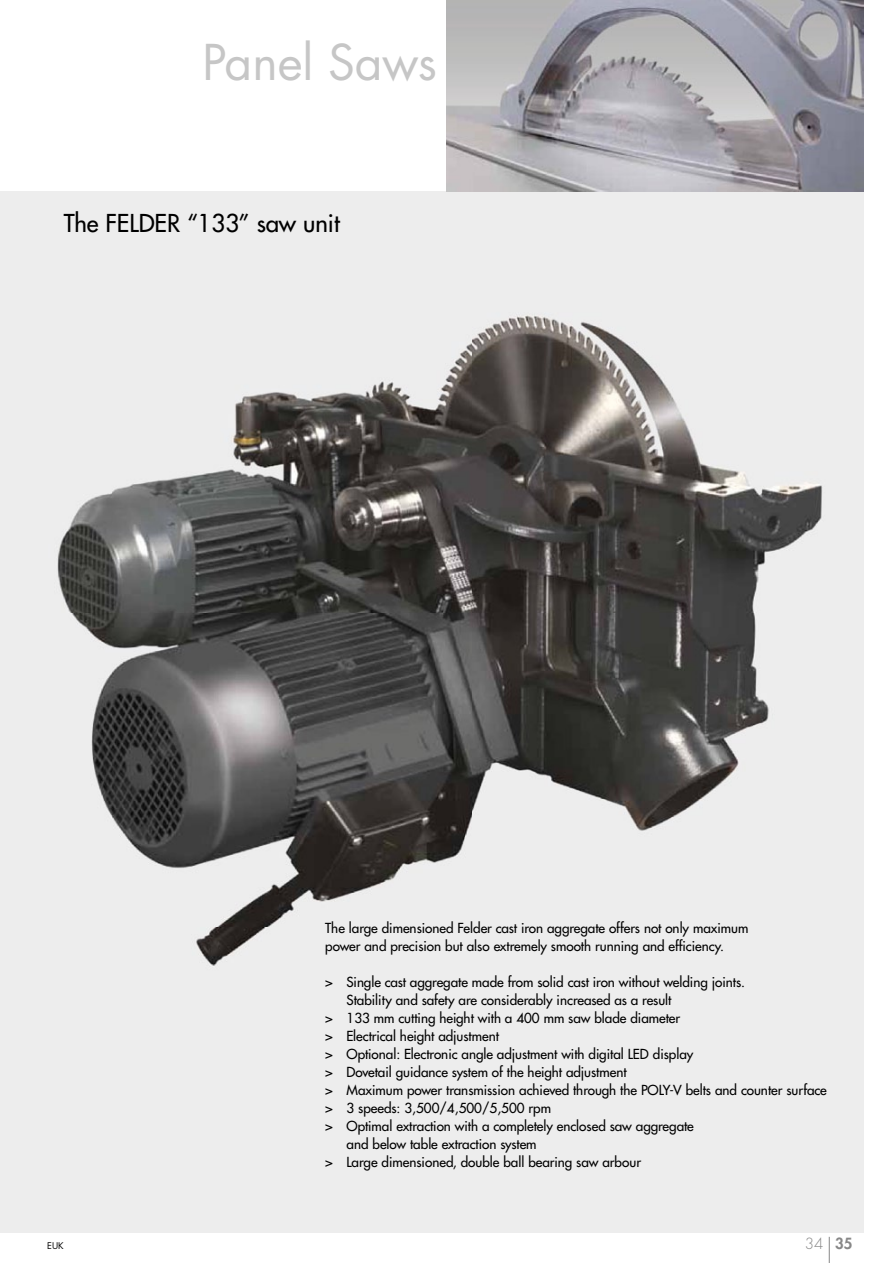
<style>
.page{position:relative;width:893px;height:1263px;background:#fff}
.page>*{position:absolute;margin:0;border:0;box-sizing:border-box;transform-origin:0 0}
.t1{font:48px "Futura OT";letter-spacing:-.005em;color:#c6c6c6}
.t2{font:500 24px "Futura OT";color:#000}
.t3{font:300 15px "Futura OT";color:#878787}
.t4{font:500 13.5px/18px "Futura OT";color:#000}
.t5{font:9px "Futura OT";color:#000}
.s1{font-weight:600}
</style>
<div class="page">
<div style="left:0;top:191px;width:863px;height:1042px;background:#ededed"></div>
<img style="left:57px;top:315px;width:765px;height:651px">
<img style="left:446px;top:0;width:417px;height:191px">
<svg style="left:829px;top:1237px;width:1px;height:26px"></svg>
<h1 class="t1" style="left:203px;top:30px;width:236px">Panel Saws</h1>
<h2 class="t2" style="left:64px;top:206px;width:278px">The FELDER “133” saw unit</h2>
<p class="t5" style="left:47px;top:1239px;width:18px">EUK</p>
<p class="t4" style="left:325px;top:918px;width:425px">The large dimensioned Felder cast iron aggregate offers not only maximum power and precision but also extremely smooth running and efficiency.</p>
<p class="t4" style="left:325px;top:972px;width:421px">&gt; Single cast aggregate made from solid cast iron without welding joints.</p>
<p class="t4" style="left:347px;top:990px;width:326px">Stability and safety are considerably increased as a result</p>
<p class="t4" style="left:325px;top:1008px;width:356px">&gt; 133 mm cutting height with a 400 mm saw blade diameter</p>
<p class="t4" style="left:325px;top:1026px;width:175px">&gt; Electrical height adjustment</p>
<p class="t4" style="left:325px;top:1044px;width:370px">&gt; Optional: Electronic angle adjustment with digital LED display</p>
<p class="t4" style="left:325px;top:1062px;width:303px">&gt; Dovetail guidance system of the height adjustment</p>
<p class="t4" style="left:325px;top:1080px;width:503px">&gt; Maximum power transmission achieved through the POLY-V belts and counter surface</p>
<p class="t4" style="left:325px;top:1098px;width:227px">&gt; 3 speeds: 3,500/4,500/5,500 rpm</p>
<p class="t4" style="left:325px;top:1116px;width:370px">&gt; Optimal extraction with a completely enclosed saw aggregate</p>
<p class="t4" style="left:347px;top:1134px;width:192px">and below table extraction system</p>
<p class="t4" style="left:325px;top:1152px;width:317px">&gt; Large dimensioned, double ball bearing saw arbour</p>
<p class="t3" style="left:805px;top:1233px;width:49px">34 <span class="s1">35</span></p>
</div>
